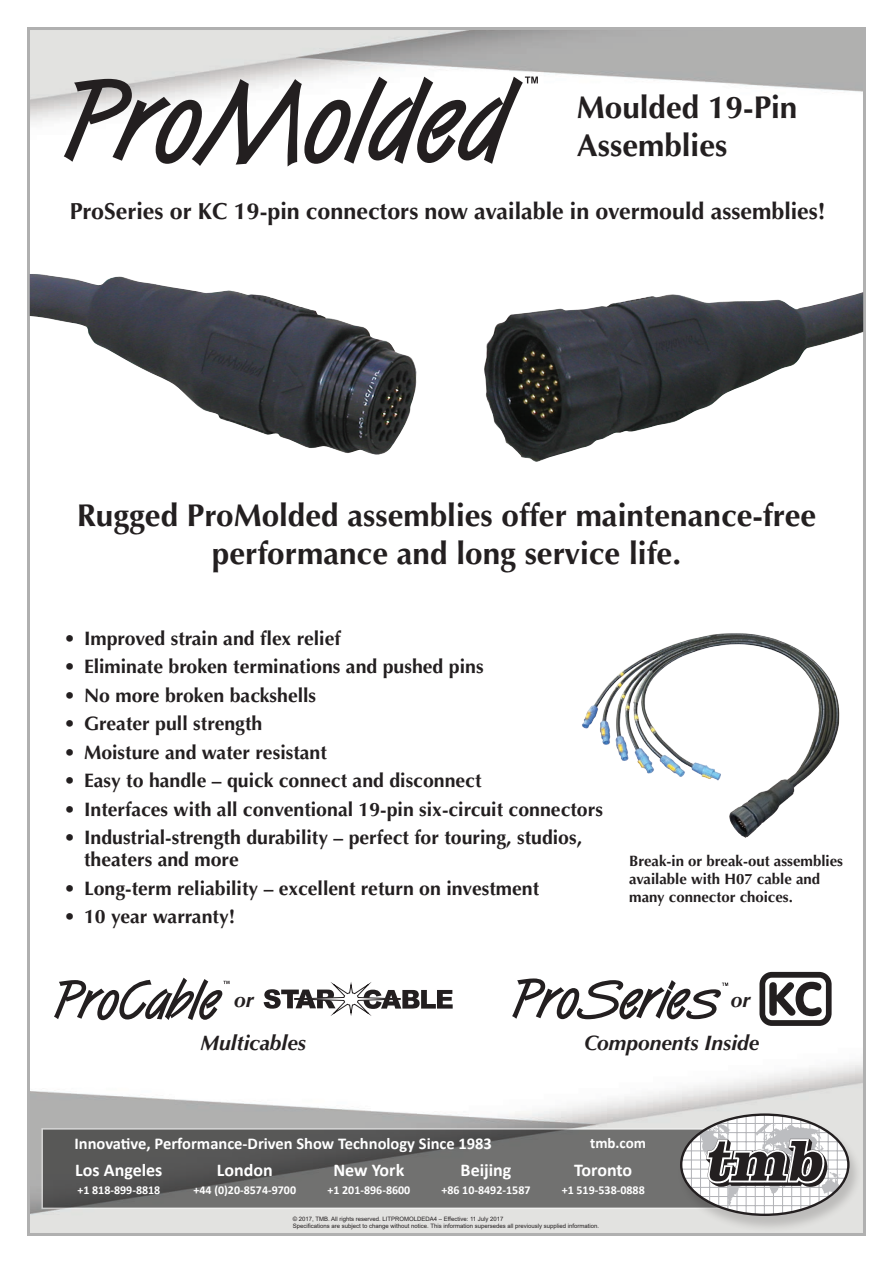
<style>
.page{position:relative;width:893px;height:1263px;background:#fff}
.page>*{position:absolute;margin:0;border:0;box-sizing:border-box;transform-origin:0 0}
.t1{font:700 31.5px/37.8px "Optima LT Std";color:#231f20}
.t2{font:700 23.25px "Optima LT Std";color:#231f20}
.t3{font:italic 700 21px "Optima LT Std";color:#231f20}
.t4{font:700 19.5px/21.8px "Optima LT Std";color:#231f20}
.t5{font:700 18px "Calibri";color:#fff}
.t6{font:700 16.5px "Calibri";color:#fff}
.t7{font:700 15px/18px "Optima LT Std";color:#231f20}
.t8{font:700 15px "Calibri";color:#fff}
.t9{font:700 12px "Calibri";color:#fff}
.t10{font:6px/7.2px "Arial";color:#231f20}
</style>
<div class="page">
<svg style="left:41px;top:1128px;width:637px;height:81px;fill:#717170"></svg>
<div style="left:678px;top:1114px;width:185px;height:119px;background:#231f20;opacity:.2"></div>
<svg style="left:680px;top:1113px;width:169px;height:103px"></svg>
<svg style="left:64px;top:77px;width:474px;height:90px"></svg>
<img style="left:30px;top:274px;width:832px;height:188px">
<svg style="left:512px;top:978px;width:216px;height:41px"></svg>
<svg style="left:759px;top:972px;width:73px;height:54px"></svg>
<svg style="left:54px;top:978px;width:175px;height:42px"></svg>
<svg style="left:264px;top:982px;width:189px;height:34px"></svg>
<img style="left:582px;top:633px;width:258px;height:205px">
<h1 class="t1" style="left:577px;top:89px;width:222px">Moulded 19-Pin<br>Assemblies</h1>
<p class="t2" style="left:70px;top:198px;width:757px">ProSeries or KC 19-pin connectors now available in overmould assemblies!</p>
<h1 class="t1" style="left:77px;top:497px;width:741px;text-align:center">Rugged ProMolded assemblies offer maintenance-free performance and long service life.</h1>
<p class="t4" style="left:64px;top:628px;width:278px">• Improved strain and flex relief</p>
<p class="t4" style="left:64px;top:656px;width:421px">• Eliminate broken terminations and pushed pins</p>
<p class="t4" style="left:64px;top:685px;width:254px">• No more broken backshells</p>
<p class="t4" style="left:64px;top:713px;width:200px">• Greater pull strength</p>
<p class="t4" style="left:64px;top:742px;width:265px">• Moisture and water resistant</p>
<p class="t4" style="left:64px;top:770px;width:419px">• Easy to handle – quick connect and disconnect</p>
<p class="t4" style="left:64px;top:799px;width:541px">• Interfaces with all conventional 19-pin six-circuit connectors</p>
<p class="t4" style="left:84px;top:827px;width:500px;text-indent:-20px">• Industrial-strength durability – perfect for touring, studios, theaters and more</p>
<p class="t4" style="left:64px;top:877px;width:477px">• Long-term reliability – excellent return on investment</p>
<p class="t4" style="left:64px;top:906px;width:173px">• 10 year warranty!</p>
<p class="t7" style="left:629px;top:852px;width:215px">Break-in or break-out assemblies available with H07 cable and many connector choices.</p>
<p class="t3" style="left:234px;top:987px;width:21px">or</p>
<p class="t3" style="left:731px;top:987px;width:21px">or</p>
<p class="t3" style="left:201px;top:1031px;width:107px">Multicables</p>
<p class="t3" style="left:584px;top:1031px;width:177px">Components Inside</p>
<p class="t6" style="left:74px;top:1132px;width:419px">Innovative, Performance-Driven Show Technology Since 1983</p>
<p class="t8" style="left:590px;top:1133px;width:57px">tmb.com</p>
<p class="t5" style="left:75px;top:1157px;width:89px">Los Angeles</p>
<p class="t9" style="left:77px;top:1182px;width:84px">+1 818-899-8818</p>
<p class="t5" style="left:333px;top:1157px;width:72px">New York</p>
<p class="t9" style="left:327px;top:1182px;width:84px">+1 201-896-8600</p>
<p class="t5" style="left:217px;top:1157px;width:57px">London</p>
<p class="t9" style="left:193px;top:1182px;width:104px">+44 (0)20-8574-9700</p>
<p class="t5" style="left:461px;top:1157px;width:52px">Beijing</p>
<p class="t9" style="left:442px;top:1182px;width:90px">+86 10-8492-1587</p>
<p class="t5" style="left:574px;top:1157px;width:60px">Toronto</p>
<p class="t9" style="left:562px;top:1182px;width:84px">+1 519-538-0888</p>
<p class="t10" style="left:293px;top:1215px;width:308px">© 2017, TMB. All rights reserved. LITPROMOLDEDA4 – Effective: 11 July 2017<br>Specifications are subject to change without notice. This information supersedes all previously supplied information.</p>
</div>
